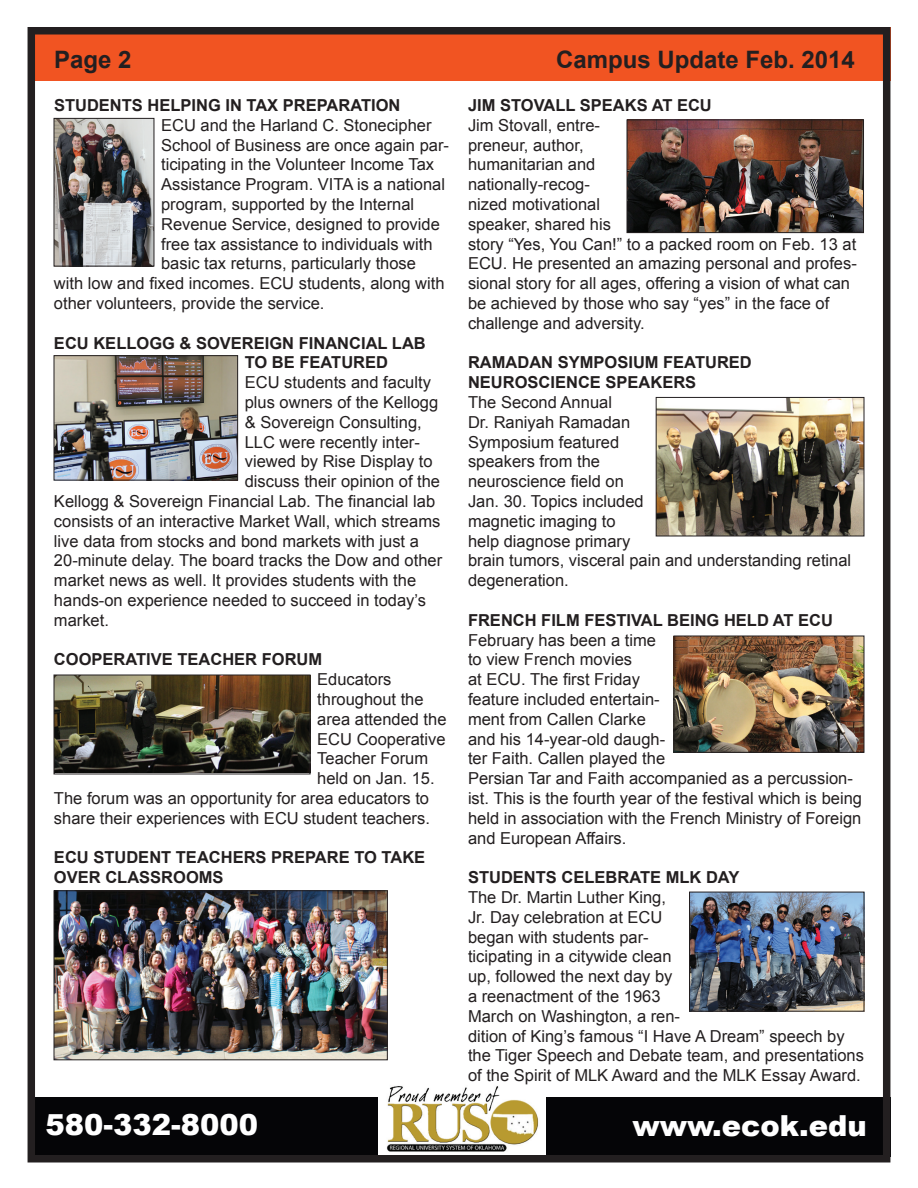
<style>
.page{position:relative;width:918px;height:1188px;background:#fff}
.page>*{position:absolute;margin:0;border:0;box-sizing:border-box;transform-origin:0 0}
.t1{font:900 28.95px "Arial";color:#fff}
.t2{font:700 24px "Arial";color:#231f20}
.t3{font:16.5px/19.8px "Arial";color:#231f20}
.t4{font:700 16.5px/19.8px "Arial";color:#231f20}
</style>
<div class="page">
<div style="left:32px;top:27px;width:858px;height:54px;background:#f15422"></div>
<div style="left:28px;top:1097px;width:862px;height:59px;background:#050507"></div>
<img style="left:378px;top:1086px;width:167px;height:67px">
<div style="left:28px;top:27px;width:862px;height:1135px;border:8px solid #231f20"></div>
<img style="left:56px;top:120px;width:96px;height:144px">
<div style="left:54px;top:118px;width:100px;height:148px;border:1px solid #231f20"></div>
<img style="left:56px;top:357px;width:180px;height:121px">
<div style="left:54px;top:355px;width:184px;height:125px;border:1px solid #231f20"></div>
<img style="left:56px;top:677px;width:252px;height:95px">
<div style="left:54px;top:675px;width:256px;height:99px;border:1px solid #231f20"></div>
<img style="left:56px;top:892px;width:330px;height:166px">
<div style="left:54px;top:890px;width:334px;height:170px;border:1px solid #231f20"></div>
<img style="left:629px;top:122px;width:233px;height:109px">
<div style="left:627px;top:120px;width:237px;height:113px;border:1px solid #231f20"></div>
<img style="left:658px;top:399px;width:204px;height:135px">
<div style="left:656px;top:397px;width:208px;height:139px;border:1px solid #231f20"></div>
<img style="left:676px;top:638px;width:186px;height:113px">
<div style="left:674px;top:636px;width:190px;height:117px;border:1px solid #231f20"></div>
<img style="left:691px;top:894px;width:171px;height:116px">
<div style="left:689px;top:892px;width:175px;height:120px;border:1px solid #231f20"></div>
<h2 class="t2" style="left:54px;top:44px;width:79px">Page 2</h2>
<h2 class="t2" style="left:556px;top:44px;width:300px">Campus Update Feb. 2014</h2>
<p class="t4" style="left:54px;top:96px;width:348px">STUDENTS HELPING IN TAX PREPARATION</p>
<p class="t3" style="left:161px;top:115px;width:272px">ECU and the Harland C. Stonecipher</p>
<p class="t3" style="left:161px;top:135px;width:290px">School of Business are once again par-</p>
<p class="t3" style="left:161px;top:155px;width:275px">ticipating in the Volunteer Income Tax</p>
<p class="t3" style="left:161px;top:175px;width:285px">Assistance Program. VITA is a national</p>
<p class="t3" style="left:161px;top:194px;width:255px">program, supported by the Internal</p>
<p class="t3" style="left:161px;top:214px;width:280px">Revenue Service, designed to provide</p>
<p class="t3" style="left:161px;top:234px;width:273px">free tax assistance to individuals with</p>
<p class="t3" style="left:161px;top:254px;width:256px">basic tax returns, particularly those</p>
<p class="t3" style="left:54px;top:274px;width:392px">with low and fixed incomes. ECU students, along with</p>
<p class="t3" style="left:54px;top:293px;width:272px">other volunteers, provide the service.</p>
<p class="t4" style="left:245px;top:333px;width:183px;text-indent:-191px">ECU KELLOGG &amp; SOVEREIGN FINANCIAL LAB<br>TO BE FEATURED</p>
<p class="t3" style="left:245px;top:373px;width:188px">ECU students and faculty</p>
<p class="t3" style="left:245px;top:392px;width:195px">plus owners of the Kellogg</p>
<p class="t3" style="left:245px;top:412px;width:178px">&amp; Sovereign Consulting,</p>
<p class="t3" style="left:245px;top:432px;width:177px">LLC were recently inter-</p>
<p class="t3" style="left:245px;top:452px;width:189px">viewed by Rise Display to</p>
<p class="t3" style="left:245px;top:472px;width:197px">discuss their opinion of the</p>
<p class="t3" style="left:54px;top:491px;width:383px">Kellogg &amp; Sovereign Financial Lab. The financial lab</p>
<p class="t3" style="left:54px;top:511px;width:388px">consists of an interactive Market Wall, which streams</p>
<p class="t3" style="left:54px;top:531px;width:366px">live data from stocks and bond markets with just a</p>
<p class="t3" style="left:54px;top:551px;width:390px">20-minute delay. The board tracks the Dow and other</p>
<p class="t3" style="left:54px;top:571px;width:364px">market news as well. It provides students with the</p>
<p class="t3" style="left:54px;top:590px;width:374px">hands-on experience needed to succeed in today’s</p>
<p class="t3" style="left:54px;top:610px;width:57px">market.</p>
<p class="t4" style="left:54px;top:650px;width:270px">COOPERATIVE TEACHER FORUM</p>
<p class="t3" style="left:317px;top:670px;width:76px">Educators</p>
<p class="t3" style="left:317px;top:689px;width:108px">throughout the</p>
<p class="t3" style="left:317px;top:709px;width:131px">area attended the</p>
<p class="t3" style="left:317px;top:729px;width:130px">ECU Cooperative</p>
<p class="t3" style="left:317px;top:749px;width:112px">Teacher Forum</p>
<p class="t3" style="left:317px;top:769px;width:119px">held on Jan. 15.</p>
<p class="t3" style="left:54px;top:788px;width:377px">The forum was an opportunity for area educators to</p>
<p class="t3" style="left:54px;top:808px;width:377px">share their experiences with ECU student teachers.</p>
<p class="t4" style="left:54px;top:848px;width:373px">ECU STUDENT TEACHERS PREPARE TO TAKE<br>OVER CLASSROOMS</p>
<p class="t4" style="left:468px;top:96px;width:245px">JIM STOVALL SPEAKS AT ECU</p>
<p class="t3" style="left:468px;top:115px;width:390px">Jim Stovall, entre-<br>preneur, author,<br>humanitarian and<br>nationally-recog-<br>nized motivational<br>speaker, shared his<br>story “Yes, You Can!” to a packed room on Feb. 13 at<br>ECU. He presented an amazing personal and profes&shy;sional story for all ages, offering a vision of what can be achieved by those who say “yes” in the face of challenge and adversity.</p>
<p class="t4" style="left:468px;top:353px;width:285px">RAMADAN SYMPOSIUM FEATURED<br>NEUROSCIENCE SPEAKERS</p>
<p class="t3" style="left:468px;top:392px;width:385px">The Second Annual<br>Dr. Raniyah Ramadan<br>Symposium featured<br>speakers from the<br>neuroscience field on<br>Jan. 30. Topics included<br>magnetic imaging to<br>help diagnose primary<br>brain tumors, visceral pain and understanding retinal degeneration.</p>
<p class="t4" style="left:468px;top:611px;width:367px">FRENCH FILM FESTIVAL BEING HELD AT ECU</p>
<p class="t3" style="left:468px;top:630px;width:396px">February has been a time<br>to view French movies<br>at ECU. The first Friday<br>feature included entertain-<br>ment from Callen Clarke<br>and his 14-year-old daugh-<br>ter Faith. Callen played the<br>Persian Tar and Faith accompanied as a percussion&shy;ist. This is the fourth year of the festival which is being held in association with the French Ministry of Foreign and European Affairs.</p>
<p class="t4" style="left:468px;top:868px;width:273px">STUDENTS CELEBRATE MLK DAY</p>
<p class="t3" style="left:468px;top:887px;width:397px">The Dr. Martin Luther King,<br>Jr. Day celebration at ECU<br>began with students par-<br>ticipating in a citywide clean<br>up, followed the next day by<br>a reenactment of the 1963<br>March on Washington, a ren-<br>dition of King’s famous “I Have A Dream” speech by the Tiger Speech and Debate team, and presentations of the Spirit of MLK Award and the MLK Essay Award.</p>
<h1 class="t1" style="left:46px;top:1103px;width:214px">580-332-8000</h1>
<h1 class="t1" style="left:633px;top:1105px;width:236px">www.ecok.edu</h1>
</div>
